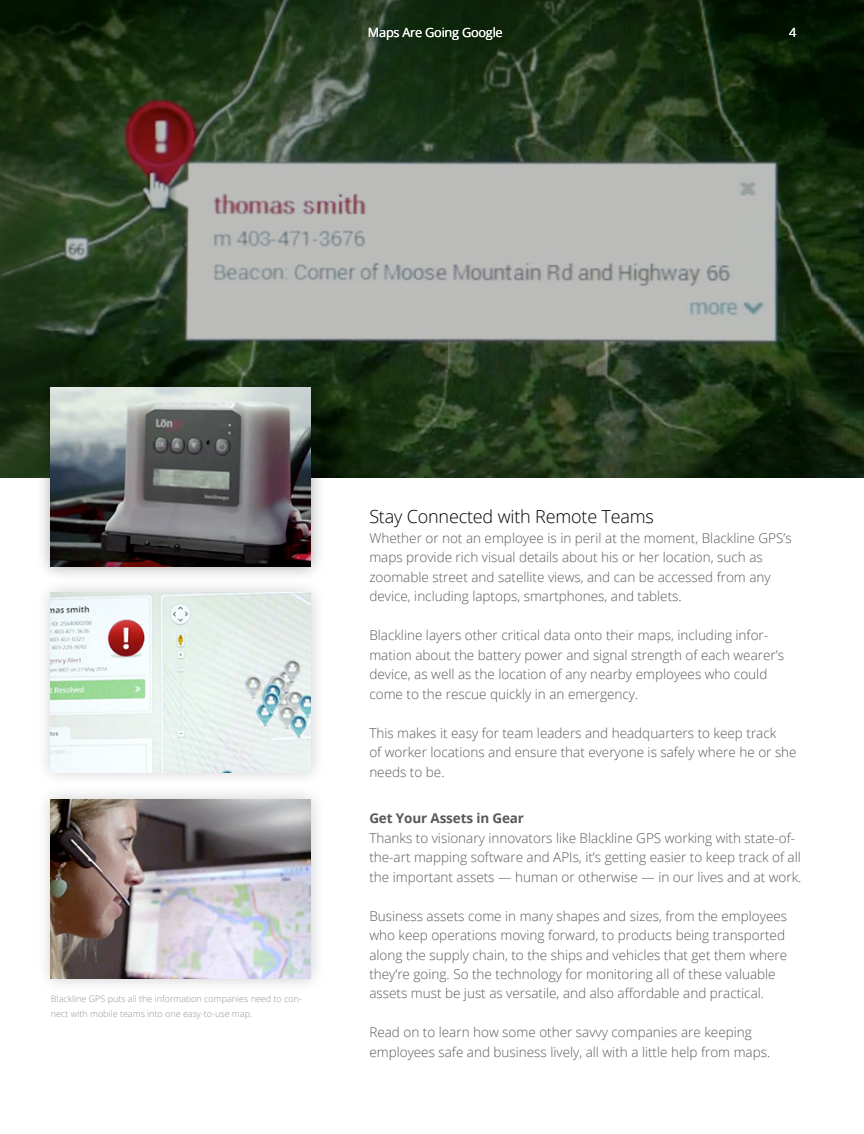
<style>
.page{position:relative;width:864px;height:1134px;background:#fff}
.page>*{position:absolute;margin:0;border:0;box-sizing:border-box;transform-origin:0 0}
.t1{font:300 18px "Open Sans";letter-spacing:-.01em;color:#000}
.t2{font:300 13.5px/19.5px "Open Sans";color:#58595b}
.t3{font:700 13.5px "Open Sans";letter-spacing:-.01em;color:#58595b}
.t4{font:12.75px "Open Sans";letter-spacing:-.02em;color:#fff}
.t5{font:300 9px/15px "Open Sans";color:#939598}
</style>
<div class="page">
<img style="left:0;top:0;width:864px;height:477px">
<div style="left:36px;top:578px;width:290px;height:210px;background:#f6f6f6"></div>
<img style="left:51px;top:593px;width:260px;height:179px">
<div style="left:36px;top:784px;width:290px;height:210px;background:#000;opacity:.2"></div>
<img style="left:51px;top:799px;width:260px;height:179px">
<div style="left:36px;top:372px;width:290px;height:210px;background:#000;opacity:.35"></div>
<img style="left:51px;top:388px;width:260px;height:179px">
<p class="t4" style="left:368px;top:23px;width:136px">Maps Are Going Google</p>
<p class="t4" style="left:789px;top:23px;width:9px">4</p>
<p class="t5" style="left:51px;top:991px;width:252px">Blackline GPS puts all the information companies need to con&shy;nect with mobile teams into one easy-to-use map.</p>
<h1 class="t1" style="left:369px;top:504px;width:286px">Stay Connected with Remote Teams</h1>
<p class="t2" style="left:369px;top:528px;width:424px">Whether or not an employee is in peril at the moment, Blackline GPS’s maps provide rich visual details about his or her location, such as zoomable street and satellite views, and can be accessed from any device, including laptops, smartphones, and tablets.</p>
<p class="t2" style="left:369px;top:625px;width:416px">Blackline layers other critical data onto their maps, including infor&shy;mation about the battery power and signal strength of each wearer’s device, as well as the location of any nearby employees who could come to the rescue quickly in an emergency.</p>
<p class="t2" style="left:369px;top:723px;width:429px">This makes it easy for team leaders and headquarters to keep track<br>of worker locations and ensure that everyone is safely where he or she needs to be.</p>
<p class="t3" style="left:369px;top:809px;width:156px">Get Your Assets in Gear</p>
<p class="t2" style="left:369px;top:828px;width:434px">Thanks to visionary innovators like Blackline GPS working with state-of&shy;the-art mapping software and APIs, it’s getting easier to keep track of all the important assets — human or otherwise — in our lives and at work.</p>
<p class="t2" style="left:369px;top:906px;width:419px">Business assets come in many shapes and sizes, from the employees who keep operations moving forward, to products being transported along the supply chain, to the ships and vehicles that get them where they’re going. So the technology for monitoring all of these valuable assets must be just as versatile, and also affordable and practical.</p>
<p class="t2" style="left:369px;top:1022px;width:402px">Read on to learn how some other savvy companies are keeping employees safe and business lively, all with a little help from maps.</p>
</div>
